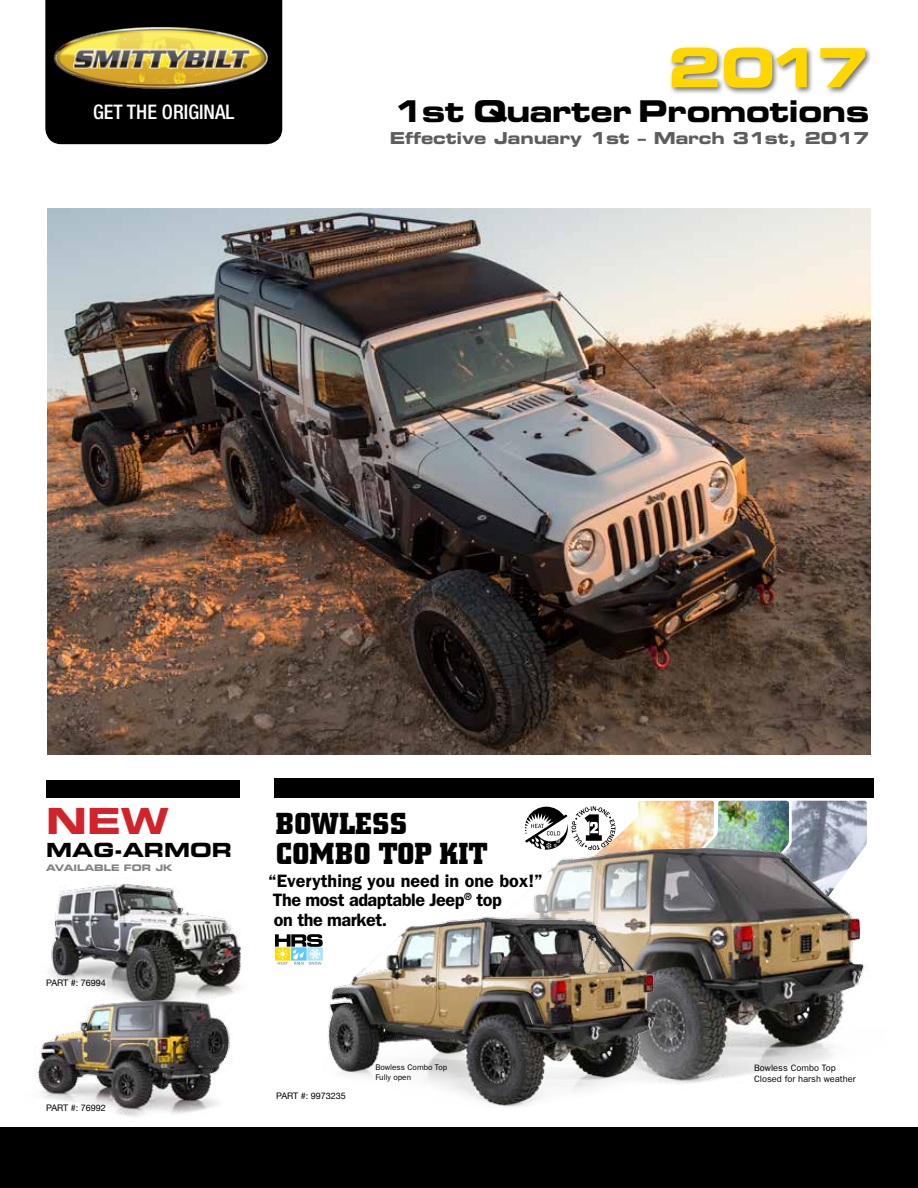
<style>
.page{position:relative;width:918px;height:1188px;background:#fff}
.page>*{position:absolute;margin:0;border:0;box-sizing:border-box;transform-origin:0 0}
.t1{font:54px "Eurostile Bold Extended Two";color:#ffd600}
.t2{font:36px "Eurostile Bold Extended Two";color:#d2232a}
.t3{font:30px "Eurostile Bold Extended Two";letter-spacing:-.025em;color:#000}
.t4{font:700 30px/30px "City";letter-spacing:.02em;color:#000}
.t5{font:500 condensed 20.1px "Helvetica Neue LT Std";color:#fff}
.t6{font:19.5px "Eurostile Bold Extended Two";color:#000}
.t7{font:600 18px/19.4px "Franklin Gothic";letter-spacing:-.025em;color:#000}
.t8{font:16.5px "Eurostile Bold Extended Two";letter-spacing:-.01em;color:#5d5d60}
.t9{font:9.3px/11.1px "Franklin Gothic";color:#000}
.t10{font:9px "Helvetica Neue";color:#000}
.t11{font:9px "Eurostile Bold Extended Two";color:#808285}
.t12{font:8.1px/9.8px "Franklin Gothic";color:#000}
</style>
<div class="page">
<div style="left:0;top:1127px;width:918px;height:61px;background:#000"></div>
<div style="left:669px;top:45px;width:203px;height:50px;background:#000;opacity:.55"></div>
<div style="left:45px;top:0;width:238px;height:145px;background:#000"></div>
<img style="left:48px;top:3px;width:232px;height:108px">
<img style="left:47px;top:208px;width:824px;height:547px">
<img style="left:50px;top:884px;width:191px;height:87px">
<img style="left:35px;top:971px;width:205px;height:146px">
<div style="left:46px;top:780px;width:194px;height:18px;background:#000"></div>
<div style="left:275px;top:779px;width:599px;height:19px;background:#000"></div>
<img style="left:630px;top:801px;width:12px;height:23px">
<img style="left:791px;top:801px;width:76px;height:23px">
<img style="left:642px;top:801px;width:147px;height:23px">
<img style="left:524px;top:824px;width:344px;height:260px">
<img style="left:328px;top:897px;width:346px;height:210px">
<svg style="left:525px;top:806px;width:90px;height:44px"></svg>
<svg style="left:275px;top:934px;width:48px;height:31px"></svg>
<p class="t5" style="left:93px;top:100px;width:143px">GET THE ORIGINAL</p>
<h1 class="t1" style="left:668px;top:30px;width:203px">2017</h1>
<h3 class="t3" style="left:393px;top:90px;width:478px">1st Quarter Promotions</h3>
<p class="t8" style="left:390px;top:126px;width:481px">Effective January 1st – March 31st, 2017</p>
<h2 class="t2" style="left:46px;top:796px;width:124px">NEW</h2>
<p class="t6" style="left:46px;top:836px;width:187px">MAG-ARMOR</p>
<p class="t11" style="left:46px;top:861px;width:128px">AVAILABLE FOR JK</p>
<p class="t10" style="left:46px;top:976px;width:61px">PART #: 76994</p>
<p class="t10" style="left:46px;top:1101px;width:61px">PART #: 76992</p>
<h3 class="t4" style="left:276px;top:809px;width:213px">BOWLESS<br>COMBO TOP KIT</h3>
<p class="t7" style="left:268px;top:871px;width:276px">“Everything you need in one box!”<br>The most adaptable Jeep<sup>®</sup> top<br>on the market.</p>
<p class="t10" style="left:276px;top:1090px;width:71px">PART #: 9973235</p>
<p class="t12" style="left:375px;top:1063px;width:73px">Bowless Combo Top<br>Fully open</p>
<p class="t9" style="left:754px;top:1062px;width:103px">Bowless Combo Top<br>Closed for harsh weather</p>
</div>
